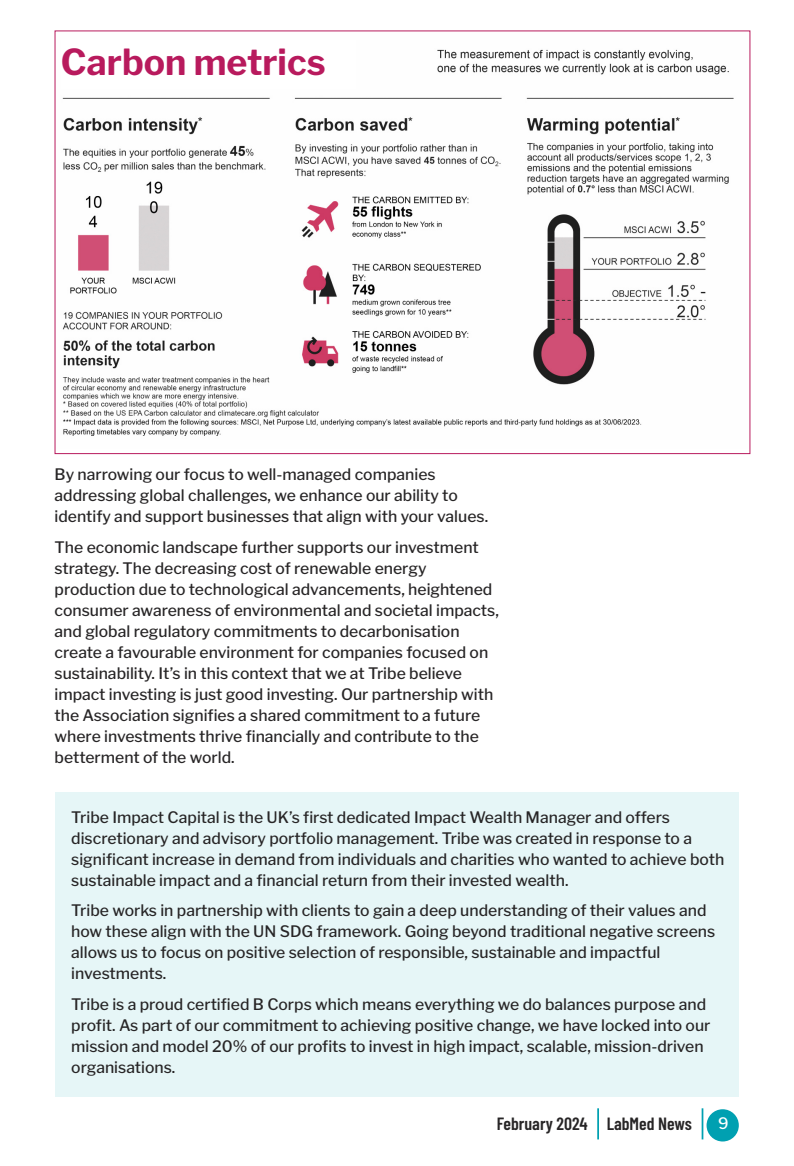
<style>
.page{position:relative;width:794px;height:1166px;background:#fff}
.page>*{position:absolute;margin:0;border:0;box-sizing:border-box;transform-origin:0 0}
.t1{font:700 35.7px "Libre Franklin";color:#b81a5d}
.t2{font:600 17.85px "Barlow Condensed";color:#272526}
.t3{font:500 15.75px/21px "Libre Franklin";color:#272526}
.t4{font:500 15.75px "Libre Franklin";color:#fff}
</style>
<div class="page">
<div style="left:55px;top:792px;width:683px;height:304px;background:#e6f6f7"></div>
<div style="left:706px;top:1109px;width:33px;height:32px;background:#00a0b1;border-radius:50%"></div>
<hr style="left:597px;top:1108px;width:2px;height:31px;background:#00a0b1">
<hr style="left:701px;top:1108px;width:2px;height:31px;background:#00a0b1">
<img style="left:62px;top:49px;width:672px;height:387px">
<div style="left:61px;top:40px;width:294px;height:48px;background:#fff"></div>
<h1 class="t1" style="left:61px;top:33px;width:266px">Carbon metrics</h1>
<p class="t3" style="left:55px;top:463px;width:435px">By narrowing our focus to well-managed companies addressing global challenges, we enhance our ability to identify and support businesses that align with your values.</p>
<p class="t3" style="left:55px;top:535px;width:446px">The economic landscape further supports our investment strategy. The decreasing cost of renewable energy production due to technological advancements, heightened consumer awareness of environmental and societal impacts, and global regulatory commitments to decarbonisation create a favourable environment for companies focused on sustainability. It’s in this context that we at Tribe believe impact investing is just good investing. Our partnership with the Association signifies a shared commitment to a future where investments thrive financially and contribute to the betterment of the world.</p>
<p class="t3" style="left:71px;top:805px;width:654px">Tribe Impact Capital is the UK’s first dedicated Impact Wealth Manager and offers discretionary and advisory portfolio management. Tribe was created in response to a significant increase in demand from individuals and charities who wanted to achieve both sustainable impact and a financial return from their invested wealth.</p>
<p class="t3" style="left:71px;top:899px;width:645px">Tribe works in partnership with clients to gain a deep understanding of their values and how these align with the UN SDG framework. Going beyond traditional negative screens allows us to focus on positive selection of responsible, sustainable and impactful investments.</p>
<p class="t3" style="left:71px;top:992px;width:640px">Tribe is a proud certified B Corps which means everything we do balances purpose and profit. As part of our commitment to achieving positive change, we have locked into our mission and model 20% of our profits to invest in high impact, scalable, mission-driven organisations.</p>
<p class="t2" style="left:497px;top:1110px;width:197px">February 2024 LabMed News</p>
<p class="t4" style="left:718px;top:1111px;width:12px">9</p>
</div>
